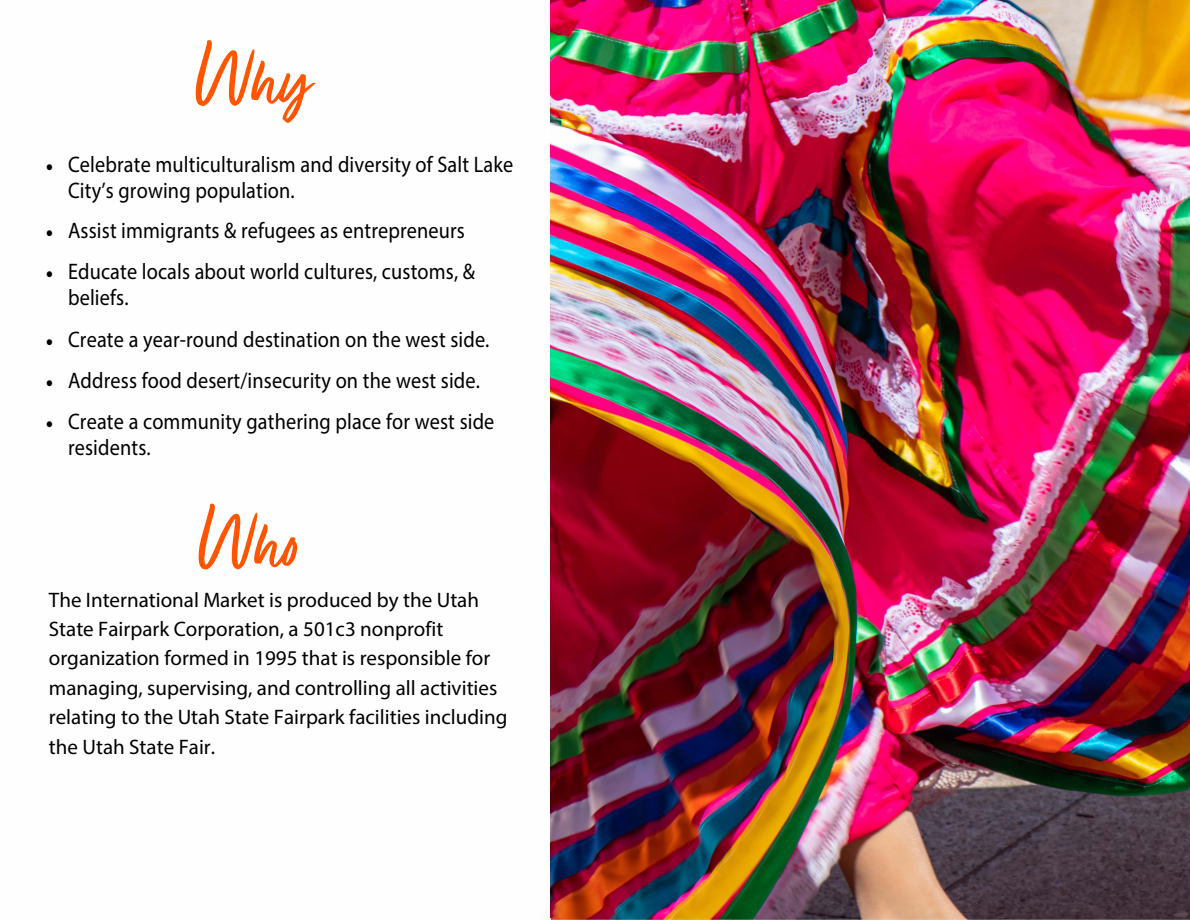
<style>
.page{position:relative;width:1190px;height:920px;background:#fff}
.page>*{position:absolute;margin:0;border:0;box-sizing:border-box;transform-origin:0 0}
.t1{font:90px "Fave Script Pro";color:#f50}
.t2{font:22.5px/26.1px "Myriad Pro";letter-spacing:.005em;color:#000;scale:.9 1}
.t3{font:21px/29.4px "Myriad Pro";color:#000}
</style>
<div class="page">
<img style="left:549px;top:0;width:638px;height:917px">
<h1 class="t1" style="left:198px;top:30px;width:114px">Why</h1>
<p class="t2" style="left:68px;top:151px;width:496px;text-indent:-22px">• Celebrate multiculturalism and diversity of Salt Lake<br>City’s growing population.</p>
<p class="t2" style="left:46px;top:217px;width:467px">• Assist immigrants &amp; refugees as entrepreneurs</p>
<p class="t2" style="left:68px;top:258px;width:453px;text-indent:-22px">• Educate locals about world cultures, customs, &amp; beliefs.</p>
<p class="t2" style="left:46px;top:326px;width:494px">• Create a year-round destination on the west side.</p>
<p class="t2" style="left:46px;top:367px;width:483px">• Address food desert/insecurity on the west side.</p>
<p class="t2" style="left:68px;top:408px;width:475px;text-indent:-22px">• Create a community gathering place for west side residents.</p>
<h1 class="t1" style="left:201px;top:494px;width:102px">Who</h1>
<p class="t3" style="left:49px;top:584px;width:460px">The International Market is produced by the Utah State Fairpark Corporation, a 501c3 nonprofit organization formed in 1995 that is responsible for managing, supervising, and controlling all activities relating to the Utah State Fairpark facilities including the Utah State Fair.</p>
</div>
